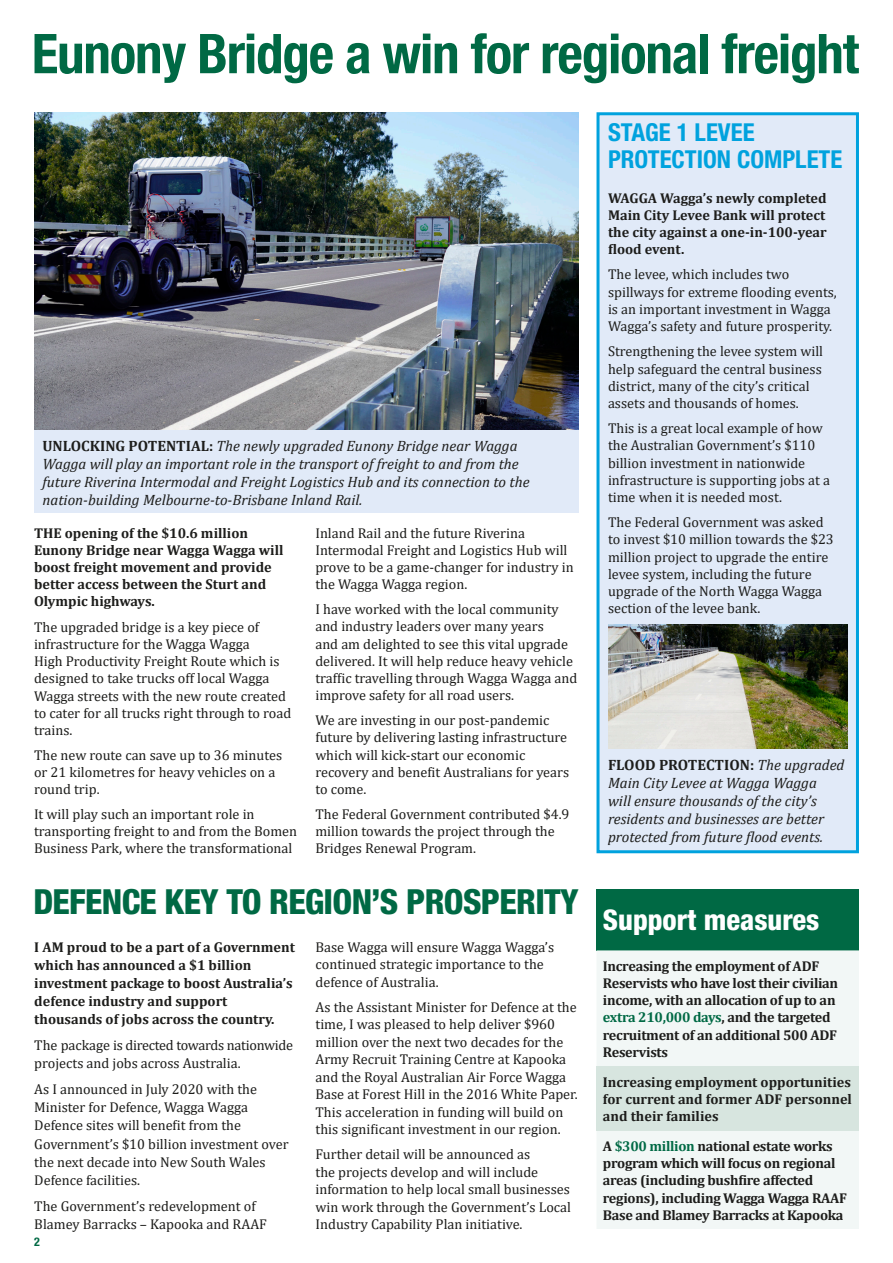
<style>
.page{position:relative;width:893px;height:1263px;background:#fff}
.page>*{position:absolute;margin:0;border:0;box-sizing:border-box;transform-origin:0 0}
.t1{font:700 condensed 54.9px "Helvetica Neue LT Std";letter-spacing:-.02em;color:#006944}
.t2{font:800 condensed 34.65px "Helvetica Neue LT Std";letter-spacing:-.02em;color:#006944}
.t3{font:800 condensed 28.5px "Helvetica Neue LT Std";color:#fff}
.t4{font:700 condensed 24.75px/27px "Helvetica Neue LT Std";color:#00a2de}
.t5{font:italic 15px/18px "Cambria";color:#1d1d1b}
.t6{font:14.25px/17.1px "Cambria";color:#1d1d1b}
.t7{font:700 14.25px/17.2px "Cambria";letter-spacing:-.015em;color:#1d1d1b}
.t8{font:700 condensed 12px "Helvetica Neue LT Std";color:#006944}
.s1{font-weight:700;font-style:normal}
.s2{color:#006944}
</style>
<div class="page">
<img style="left:34px;top:112px;width:545px;height:319px">
<div style="left:34px;top:431px;width:545px;height:82px;background:#e1eaf8"></div>
<div style="left:596px;top:889px;width:263px;height:61px;background:#006944"></div>
<div style="left:596px;top:950px;width:263px;height:279px;background:#f2f7f6"></div>
<div style="left:596px;top:1066px;width:263px;height:65px;background:#d7e5df"></div>
<div style="left:598px;top:114px;width:259px;height:738px;background:#e1eaf8"></div>
<img style="left:608px;top:624px;width:239px;height:124px">
<div style="left:596px;top:112px;width:263px;height:741px;border:3px solid #00a2de"></div>
<h1 class="t1" style="left:32px;top:20px;width:829px">Eunony Bridge a win for regional freight</h1>
<p class="t5" style="left:43px;top:436px;width:488px"><span class="s1">UNLOCKING POTENTIAL:</span> The newly upgraded Eunony Bridge near Wagga Wagga will play an important role in the transport of freight to and from the future Riverina Intermodal and Freight Logistics Hub and its connection to the nation-building Melbourne-to-Brisbane Inland Rail.</p>
<p class="t7" style="left:34px;top:524px;width:251px">THE opening of the $10.6 million<br>Eunony Bridge near Wagga Wagga will boost freight movement and provide better access between the Sturt and<br>Olympic highways.</p>
<p class="t6" style="left:34px;top:618px;width:259px">The upgraded bridge is a key piece of infrastructure for the Wagga Wagga<br>High Productivity Freight Route which is designed to take trucks off local Wagga Wagga streets with the new route created to cater for all trucks right through to road trains.</p>
<p class="t6" style="left:34px;top:746px;width:250px">The new route can save up to 36 minutes or 21 kilometres for heavy vehicles on a round trip.</p>
<p class="t6" style="left:34px;top:805px;width:265px">It will play such an important role in transporting freight to and from the Bomen<br>Business Park, where the transformational</p>
<p class="t6" style="left:315px;top:524px;width:260px">Inland Rail and the future Riverina Intermodal Freight and Logistics Hub will prove to be a game-changer for industry in the Wagga Wagga region.</p>
<p class="t6" style="left:315px;top:601px;width:263px">I have worked with the local community and industry leaders over many years<br>and am delighted to see this vital upgrade delivered. It will help reduce heavy vehicle traffic travelling through Wagga Wagga and improve safety for all road users.</p>
<p class="t6" style="left:315px;top:711px;width:255px">We are investing in our post-pandemic future by delivering lasting infrastructure which will kick-start our economic recovery and benefit Australians for years to come.</p>
<p class="t6" style="left:315px;top:805px;width:256px">The Federal Government contributed $4.9 million towards the project through the<br>Bridges Renewal Program.</p>
<h2 class="t2" style="left:33px;top:880px;width:547px">DEFENCE KEY TO REGION’S PROSPERITY</h2>
<p class="t7" style="left:34px;top:937px;width:262px;line-height:18px">I AM proud to be a part of a Government which has announced a $1 billion investment package to boost Australia’s defence industry and support thousands of jobs across the country.</p>
<p class="t6" style="left:34px;top:1036px;width:260px;line-height:18.1px">The package is directed towards nationwide projects and jobs across Australia.</p>
<p class="t6" style="left:34px;top:1080px;width:256px;line-height:18.1px">As I announced in July 2020 with the Minister for Defence, Wagga Wagga Defence sites will benefit from the Government’s $10 billion investment over the next decade into New South Wales Defence facilities.</p>
<p class="t6" style="left:34px;top:1197px;width:234px;line-height:18.1px">The Government’s redevelopment of<br>Blamey Barracks – Kapooka and RAAF</p>
<p class="t6" style="left:316px;top:938px;width:240px">Base Wagga will ensure Wagga Wagga’s continued strategic importance to the defence of Australia.</p>
<p class="t6" style="left:316px;top:998px;width:264px">As the Assistant Minister for Defence at the time, I was pleased to help deliver $960 million over the next two decades for the Army Recruit Training Centre at Kapooka and the Royal Australian Air Force Wagga Base at Forest Hill in the 2016 White Paper.<br>This acceleration in funding will build on this significant investment in our region.</p>
<p class="t6" style="left:316px;top:1145px;width:257px">Further detail will be announced as<br>the projects develop and will include information to help local small businesses win work through the Government’s Local Industry Capability Plan initiative.</p>
<p class="t8" style="left:34px;top:1234px;width:7px">2</p>
<h3 class="t4" style="left:608px;top:119px;width:236px">STAGE 1 LEVEE<br>PROTECTION COMPLETE</h3>
<p class="t7" style="left:608px;top:189px;width:220px;text-align:justify">WAGGA Wagga’s newly completed Main City Levee Bank will protect the city against a one-in-100-year flood event.</p>
<p class="t6" style="left:608px;top:266px;width:230px">The levee, which includes two spillways for extreme flooding events, is an important investment in Wagga Wagga’s safety and future prosperity.</p>
<p class="t6" style="left:608px;top:343px;width:217px">Strengthening the levee system will help safeguard the central business district, many of the city’s critical assets and thousands of homes.</p>
<p class="t6" style="left:608px;top:420px;width:223px">This is a great local example of how the Australian Government’s $110 billion investment in nationwide infrastructure is supporting jobs at a time when it is needed most.</p>
<p class="t6" style="left:608px;top:514px;width:227px">The Federal Government was asked to invest $10 million towards the $23 million project to upgrade the entire levee system, including the future upgrade of the North Wagga Wagga section of the levee bank.</p>
<p class="t5" style="left:608px;top:755px;width:238px"><span class="s1">FLOOD PROTECTION:</span> The upgraded Main City Levee at Wagga Wagga<br>will ensure thousands of the city’s residents and businesses are better protected from future flood events.</p>
<h3 class="t3" style="left:603px;top:902px;width:218px">Support measures</h3>
<p class="t7" style="left:603px;top:957px;width:237px">Increasing the employment of ADF<br>Reservists who have lost their civilian income, with an allocation of up to an <span class="s2">extra 210,000 days</span>, and the targeted recruitment of an additional 500 ADF<br>Reservists</p>
<p class="t7" style="left:603px;top:1073px;width:251px;text-align:justify">Increasing employment opportunities for current and former ADF personnel and their families</p>
<p class="t7" style="left:603px;top:1137px;width:246px">A <span class="s2">$300 million</span> national estate works program which will focus on regional areas (including bushfire affected regions), including Wagga Wagga RAAF Base and Blamey Barracks at Kapooka</p>
</div>
